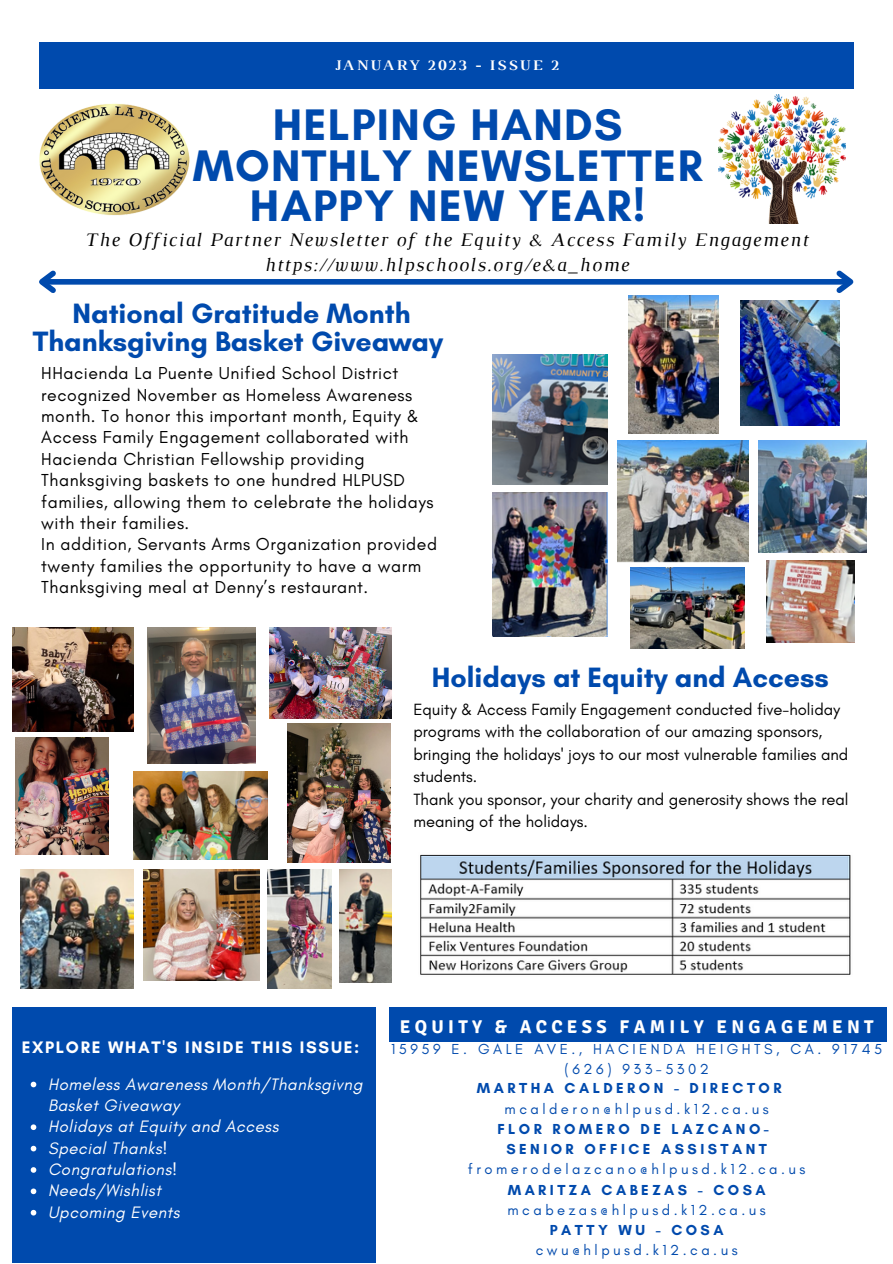
<style>
.page{position:relative;width:893px;height:1264px;background:#fff}
.page>*{position:absolute;margin:0;border:0;box-sizing:border-box;transform-origin:0 0}
.t1{font:700 45px/40.5px "Glacial Indifference";letter-spacing:.03em;color:#004aad;text-align:center}
.t2{font:700 28.5px/28px "Glacial Indifference";color:#004aad;text-align:center}
.t3{font:italic 19.5px/24.8px "Luthier";letter-spacing:.07em;color:#000;text-align:center}
.t4{font:700 18.45px "Signika";letter-spacing:.235em;color:#fff}
.t5{font:17.7px/21.3px "Glacial Indifference";letter-spacing:.03em;color:#000}
.t6{font:700 16.95px "Glacial Indifference";letter-spacing:.1em;color:#fff}
.t7{font:italic 16.8px/21.3px "Glacial Indifference";letter-spacing:.03em;color:#fff}
.t8{font:16.5px/22.5px "Glacial Indifference";color:#000}
.t9{font:700 15px "Luthier";letter-spacing:.14em;color:#fff}
.t10{font:14.7px/20px "Glacial Indifference";letter-spacing:.235em;color:#004aad;text-align:center}
.t11{font:700 14.7px/20.2px "Glacial Indifference";letter-spacing:.235em;color:#004aad;text-align:center}
</style>
<div class="page">
<div style="left:39px;top:43px;width:814px;height:46px;background:#004aad"></div>
<img style="left:287px;top:723px;width:104px;height:139px">
<div style="left:12px;top:1007px;width:363px;height:255px;background:#004aad"></div>
<img style="left:718px;top:95px;width:127px;height:128px">
<img style="left:39px;top:103px;width:151px;height:113px">
<div style="left:43px;top:279px;width:806px;height:6px;background:#004aad"></div>
<svg style="left:39px;top:270px;width:22px;height:23px"></svg>
<svg style="left:831px;top:270px;width:23px;height:23px"></svg>
<svg style="left:31px;top:1081px;width:5px;height:6px"></svg>
<svg style="left:31px;top:1124px;width:5px;height:5px"></svg>
<svg style="left:31px;top:1145px;width:5px;height:6px"></svg>
<svg style="left:31px;top:1167px;width:5px;height:5px"></svg>
<svg style="left:31px;top:1188px;width:5px;height:6px"></svg>
<svg style="left:31px;top:1209px;width:5px;height:6px"></svg>
<div style="left:389px;top:1007px;width:497px;height:34px;background:#004aad"></div>
<img style="left:12px;top:627px;width:121px;height:104px">
<img style="left:270px;top:627px;width:121px;height:91px">
<img style="left:15px;top:737px;width:94px;height:117px">
<img style="left:492px;top:354px;width:115px;height:130px">
<img style="left:492px;top:492px;width:115px;height:144px">
<img style="left:21px;top:869px;width:112px;height:119px">
<img style="left:766px;top:560px;width:88px;height:82px">
<img style="left:339px;top:869px;width:52px;height:113px">
<img style="left:758px;top:441px;width:108px;height:111px">
<img style="left:617px;top:441px;width:131px;height:121px">
<img style="left:628px;top:296px;width:90px;height:137px">
<img style="left:740px;top:300px;width:99px;height:125px">
<img style="left:630px;top:567px;width:114px;height:81px">
<img style="left:133px;top:771px;width:134px;height:88px">
<img style="left:148px;top:627px;width:108px;height:136px">
<img style="left:268px;top:869px;width:64px;height:119px">
<img style="left:143px;top:869px;width:116px;height:111px">
<img style="left:420px;top:854px;width:431px;height:121px">
<p class="t9" style="left:334px;top:60px;width:225px">JANUARY 2023 - ISSUE 2</p>
<h1 class="t1" style="left:193px;top:104px;width:511px">HELPING HANDS<br>MONTHLY NEWSLETTER<br>HAPPY NEW YEAR!</h1>
<p class="t3" style="left:85px;top:229px;width:724px">The Official Partner Newsletter of the Equity &amp; Access Family Engagement https://www.hlpschools.org/e&amp;a_home</p>
<h2 class="t2" style="left:33px;top:299px;width:412px">National Gratitude Month<br>Thanksgiving Basket Giveaway</h2>
<p class="t5" style="left:41px;top:362px;width:397px">HHacienda La Puente Unified School District recognized November as Homeless Awareness month. To honor this important month, Equity &amp; Access Family Engagement collaborated with Hacienda Christian Fellowship providing Thanksgiving baskets to one hundred HLPUSD families, allowing them to celebrate the holidays with their families.<br>In addition, Servants Arms Organization provided twenty families the opportunity to have a warm Thanksgiving meal at Denny’s restaurant.</p>
<h2 class="t2" style="left:432px;top:663px;width:398px">Holidays at Equity and Access</h2>
<p class="t8" style="left:413px;top:697px;width:436px">Equity &amp; Access Family Engagement conducted five-holiday programs with the collaboration of our amazing sponsors, bringing the holidays' joys to our most vulnerable families and students.<br>Thank you sponsor, your charity and generosity shows the real meaning of the holidays.</p>
<p class="t6" style="left:22px;top:1037px;width:339px">EXPLORE WHAT'S INSIDE THIS ISSUE:</p>
<p class="t7" style="left:48px;top:1072px;width:316px">Homeless Awareness Month/Thanksgivng<br>Basket Giveaway<br>Holidays at Equity and Access<br>Special Thanks!<br>Congratulations!<br>Needs/Wishlist<br>Upcoming Events</p>
<p class="t4" style="left:400px;top:1015px;width:475px">EQUITY &amp; ACCESS FAMILY ENGAGEMENT</p>
<p class="t10" style="left:391px;top:1039px;width:492px">15959 E. GALE AVE., HACIENDA HEIGHTS, CA. 91745 (626) 933-5302</p>
<p class="t11" style="left:477px;top:1078px;width:306px">MARTHA CALDERON - DIRECTOR</p>
<p class="t10" style="left:504px;top:1098px;width:265px">mcalderon@hlpusd.k12.ca.us</p>
<p class="t11" style="left:497px;top:1118px;width:273px">FLOR ROMERO DE LAZCANO-<br>SENIOR OFFICE ASSISTANT</p>
<p class="t10" style="left:468px;top:1159px;width:339px">fromerodelazcano@hlpusd.k12.ca.us</p>
<p class="t11" style="left:507px;top:1179px;width:259px">MARITZA CABEZAS - COSA</p>
<p class="t10" style="left:507px;top:1199px;width:260px">mcabezas@hlpusd.k12.ca.us</p>
<p class="t11" style="left:549px;top:1219px;width:175px">PATTY WU - COSA</p>
<p class="t10" style="left:535px;top:1240px;width:203px">cwu@hlpusd.k12.ca.us</p>
</div>
